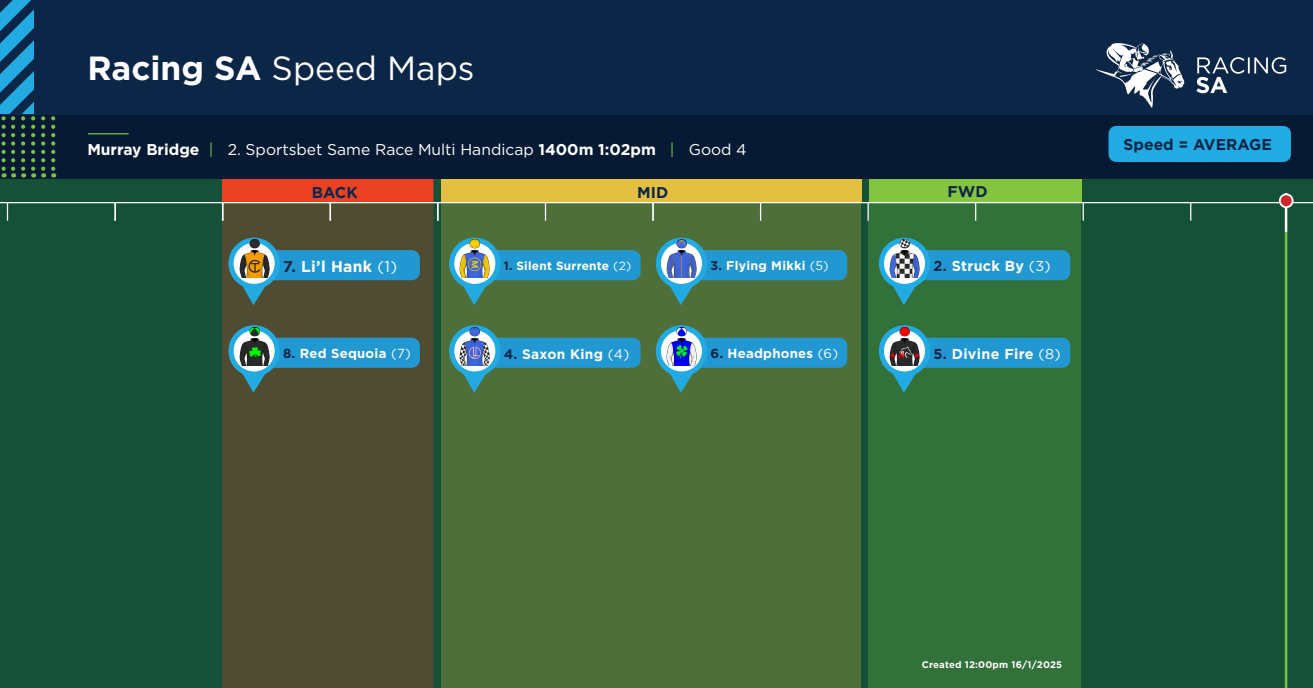
<style>
.page{position:relative;width:1313px;height:688px;background:#fff}
.page>*{position:absolute;margin:0;border:0;box-sizing:border-box;transform-origin:0 0}
.t1{font:33.5px "Gotham HTF";color:#fff}
.t2{font:15.62px "Gotham";color:#fff}
.t3{font:700 15.62px "Gotham HTF";color:#0c2647}
.t4{font:700 15.62px "Gotham HTF";letter-spacing:.02em;color:#fff}
.t5{font:700 14.38px "Gotham HTF";letter-spacing:.02em;color:#fff}
.t6{font:700 13.75px "Gotham HTF";letter-spacing:.02em;color:#fff}
.t7{font:700 13.12px "Gotham HTF";letter-spacing:.02em;color:#fff}
.t8{font:700 12.5px "Gotham HTF";letter-spacing:.02em;color:#fff}
.t9{font:700 11.88px "Gotham HTF";letter-spacing:.02em;color:#fff}
.t10{font:700 9.56px "Gotham HTF";letter-spacing:.02em;color:#fff}
.s1{font-weight:700}
.s2{font-family:"Gotham HTF";font-weight:700}
.s3{font-family:"Gotham HTF";color:#79c142}
.s4{font-family:"Gotham HTF"}
.s5{color:#0c2647}
.s6{font-family:"Gotham";font-weight:400}
</style>
<div class="page">
<div style="left:0;top:149px;width:1312px;height:539px;background:#155138"></div>
<div style="left:222px;top:203px;width:211px;height:485px;background:#504c32"></div>
<div style="left:222px;top:178px;width:211px;height:25px;background:#eb4225;border:1px solid #eb3e26"></div>
<div style="left:441px;top:178px;width:420px;height:25px;background:#e3c042"></div>
<div style="left:869px;top:178px;width:212px;height:25px;background:#84c440"></div>
<div style="left:441px;top:203px;width:420px;height:485px;background:#4e6f3a"></div>
<div style="left:868px;top:200px;width:213px;height:488px;background:#33713a"></div>
<div style="left:0;top:0;width:1312px;height:178px;background:#0c2647"></div>
<hr style="left:0;top:202px;width:1312px;height:1px;background:#fff">
<div style="left:0;top:115px;width:1312px;height:63px;background:#071a34"></div>
<svg style="left:545px;top:203px;width:1px;height:18px"></svg>
<hr style="left:88px;top:133px;width:41px;height:1px;background:#79c142">
<svg style="left:1196px;top:57px;width:90px;height:36px"></svg>
<svg style="left:1095px;top:43px;width:89px;height:65px"></svg>
<svg style="left:652px;top:203px;width:1px;height:18px"></svg>
<svg style="left:760px;top:203px;width:1px;height:18px"></svg>
<svg style="left:867px;top:203px;width:1px;height:18px"></svg>
<svg style="left:975px;top:203px;width:1px;height:18px"></svg>
<svg style="left:1082px;top:203px;width:1px;height:18px"></svg>
<svg style="left:1190px;top:203px;width:1px;height:18px"></svg>
<svg style="left:41px;top:116px;width:4px;height:61px"></svg>
<svg style="left:51px;top:116px;width:4px;height:61px"></svg>
<svg style="left:0;top:0;width:35px;height:177px"></svg>
<hr style="left:1284px;top:231px;width:3px;height:457px;background:#79c142">
<hr style="left:1284px;top:193px;width:3px;height:39px;background:#fff">
<div style="left:1279px;top:194px;width:13px;height:13px;background:#d1232a;border-radius:50%"></div>
<div style="left:1278px;top:193px;width:15px;height:15px;border:2px solid #fff;border-radius:50%"></div>
<svg style="left:7px;top:203px;width:1px;height:18px"></svg>
<svg style="left:114px;top:203px;width:2px;height:18px"></svg>
<svg style="left:222px;top:203px;width:1px;height:18px"></svg>
<svg style="left:329px;top:203px;width:2px;height:18px"></svg>
<svg style="left:437px;top:203px;width:1px;height:18px"></svg>
<svg style="left:228px;top:325px;width:192px;height:67px;background:#3f717b"></svg>
<img style="left:237px;top:327px;width:33px;height:38px">
<svg style="left:228px;top:238px;width:192px;height:67px;background:#3f717c"></svg>
<img style="left:237px;top:239px;width:33px;height:39px">
<svg style="left:449px;top:325px;width:191px;height:67px"></svg>
<img style="left:458px;top:327px;width:33px;height:38px">
<svg style="left:449px;top:238px;width:191px;height:67px"></svg>
<img style="left:458px;top:239px;width:33px;height:39px">
<svg style="left:656px;top:238px;width:191px;height:67px"></svg>
<img style="left:664px;top:239px;width:34px;height:39px">
<svg style="left:656px;top:325px;width:191px;height:67px"></svg>
<img style="left:664px;top:327px;width:34px;height:38px">
<svg style="left:879px;top:325px;width:191px;height:67px"></svg>
<img style="left:887px;top:327px;width:34px;height:38px">
<svg style="left:879px;top:238px;width:191px;height:67px"></svg>
<img style="left:887px;top:239px;width:34px;height:39px">
<div style="left:1108px;top:126px;width:182px;height:36px;background:#22abe2;border-radius:8px"></div>
<p class="t1" style="left:87px;top:49px;width:389px"><span class="s1">Racing SA</span> Speed Maps</p>
<p class="t2" style="left:87px;top:141px;width:661px"><span class="s2">Murray Bridge</span> <span class="s3">|</span> <span class="s4">2.</span> Sportsbet Same Race Multi Handicap <span class="s2">1400m 1:02pm</span> <span class="s3">|</span> Good 4</p>
<p class="t3" style="left:312px;top:184px;width:47px">BACK</p>
<p class="t3" style="left:637px;top:183px;width:33px">MID</p>
<p class="t3" style="left:947px;top:182px;width:41px">FWD</p>
<p class="t4" style="left:283px;top:257px;width:116px"><span class="s5">7.</span> Li’l Hank <span class="s6">(1)</span></p>
<p class="t7" style="left:283px;top:346px;width:129px"><span class="s5">8.</span> Red Sequoia <span class="s6">(7)</span></p>
<p class="t9" style="left:504px;top:259px;width:129px"><span class="s5">1.</span> Silent Surrente <span class="s6">(2)</span></p>
<p class="t8" style="left:710px;top:259px;width:120px"><span class="s5">3.</span> Flying Mikki <span class="s6">(5)</span></p>
<p class="t5" style="left:933px;top:258px;width:119px"><span class="s5">2.</span> Struck By <span class="s6">(3)</span></p>
<p class="t6" style="left:504px;top:346px;width:127px"><span class="s5">4.</span> Saxon King <span class="s6">(4)</span></p>
<p class="t7" style="left:710px;top:346px;width:129px"><span class="s5">6.</span> Headphones <span class="s6">(6)</span></p>
<p class="t5" style="left:933px;top:345px;width:129px"><span class="s5">5.</span> Divine Fire <span class="s6">(8)</span></p>
<p class="t3" style="left:1123px;top:135px;width:150px">Speed = AVERAGE</p>
<p class="t10" style="left:922px;top:659px;width:142px">Created 12:00pm 16/1/2025</p>
</div>
